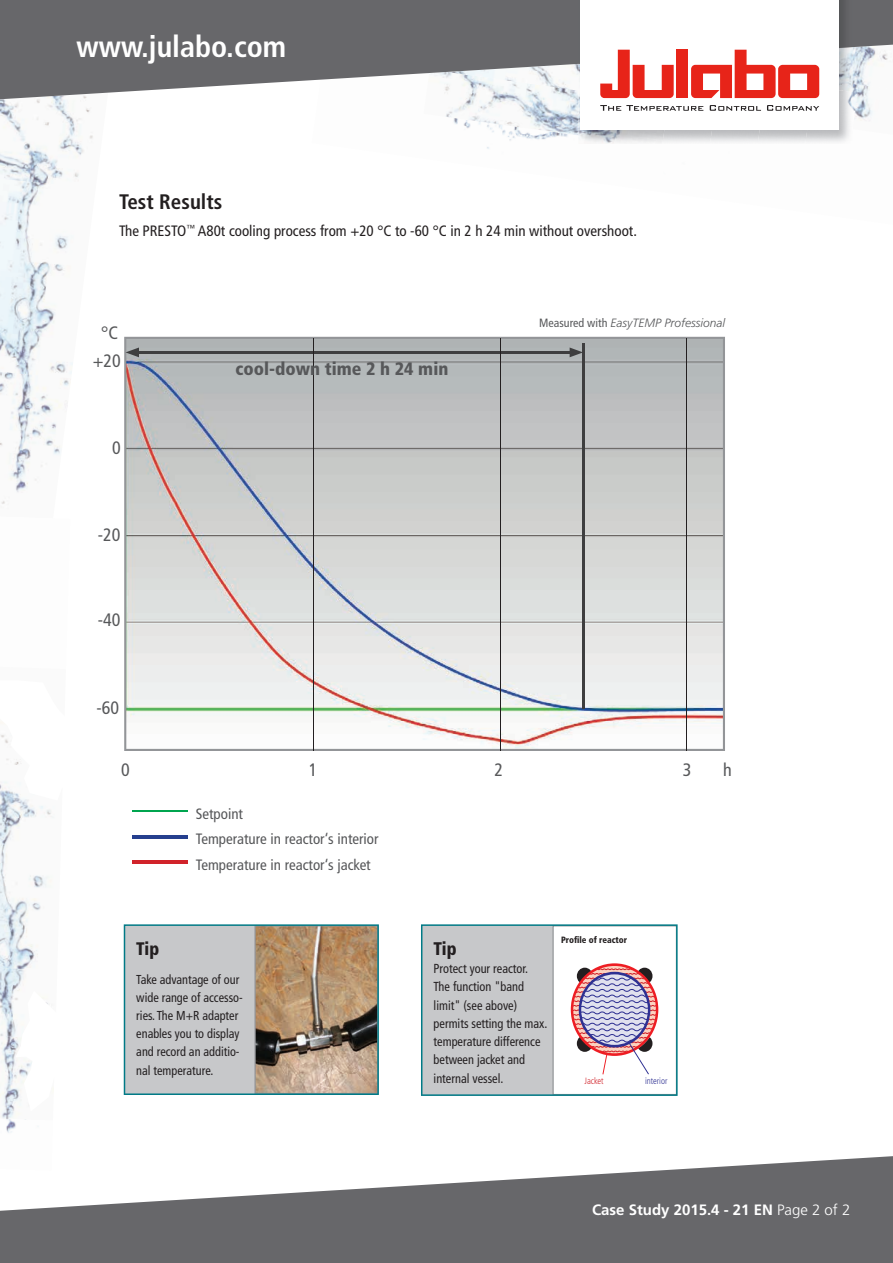
<style>
.page{position:relative;width:893px;height:1263px;background:#fff}
.page>*{position:absolute;margin:0;border:0;box-sizing:border-box;transform-origin:0 0}
.t1{font:700 condensed 30px "Frutiger LT Std";color:#fff}
.t2{font:700 condensed 21px "Frutiger LT Std";color:#231f20}
.t3{font:900 condensed 18.3px "Frutiger LT Std";color:#231f20;scale:.95 1}
.t4{font:900 condensed 18.15px "Frutiger LT Std";color:#231f20;scale:.95 1}
.t5{font:condensed 18px "Frutiger LT Std";color:#57585a}
.t6{font:900 condensed 18px "Frutiger LT Std";color:#57585a}
.t7{font:condensed 15px "Frutiger LT Std";color:#231f20}
.t8{font:condensed 15px/25.5px "Frutiger LT Std";color:#57585a}
.t9{font:700 15px "Frutiger LT Std";color:#fff}
.t10{font:condensed 13.05px/18.3px "Frutiger LT Std";color:#231f20;scale:.95 1}
.t11{font:condensed 12.9px/18.1px "Frutiger LT Std";color:#231f20;scale:.95 1}
.t12{font:italic 300 12px "Frutiger LT Std";color:#57585a}
.t13{font:900 condensed 9.15px "Frutiger LT Std";color:#231f20;scale:.95 1}
.t14{font:300 condensed 9.15px "Frutiger LT Std";color:#2e3092;scale:.95 1}
.t15{font:300 condensed 9.15px "Frutiger LT Std";color:#d1232a;scale:.95 1}
.s1{font-weight:400;font-style:normal;font-stretch:condensed}
.s2{font-weight:300}
</style>
<div class="page">
<img style="left:0;top:104px;width:93px;height:75px">
<img style="left:0;top:179px;width:79px;height:96px">
<img style="left:0;top:275px;width:73px;height:98px">
<img style="left:0;top:372px;width:71px;height:96px">
<img style="left:1px;top:468px;width:36px;height:36px">
<img style="left:453px;top:121px;width:17px;height:8px">
<img style="left:446px;top:104px;width:30px;height:17px">
<img style="left:470px;top:124px;width:53px;height:25px">
<img style="left:476px;top:104px;width:53px;height:25px">
<img style="left:523px;top:128px;width:45px;height:12px">
<img style="left:529px;top:104px;width:49px;height:31px">
<img style="left:853px;top:104px;width:20px;height:17px">
<img style="left:0;top:721px;width:53px;height:96px">
<img style="left:0;top:817px;width:54px;height:151px">
<img style="left:0;top:968px;width:54px;height:150px">
<img style="left:3px;top:1118px;width:23px;height:15px">
<svg style="left:0;top:0;width:893px;height:104px;fill:#67676a"></svg>
<img style="left:578px;top:64px;width:37px;height:80px">
<img style="left:615px;top:130px;width:47px;height:13px">
<img style="left:662px;top:130px;width:48px;height:13px">
<img style="left:710px;top:130px;width:48px;height:13px">
<img style="left:758px;top:130px;width:47px;height:13px">
<img style="left:805px;top:92px;width:48px;height:50px">
<img style="left:839px;top:64px;width:14px;height:28px">
<img style="left:578px;top:0;width:275px;height:64px">
<div style="left:580px;top:0;width:259px;height:130px;background:#fff"></div>
<svg style="left:600px;top:105px;width:103px;height:6px"></svg>
<svg style="left:710px;top:105px;width:51px;height:6px"></svg>
<svg style="left:767px;top:105px;width:52px;height:6px"></svg>
<svg style="left:600px;top:50px;width:74px;height:48px"></svg>
<div style="left:676px;top:50px;width:12px;height:48px;background:#e72419"></div>
<svg style="left:691px;top:50px;width:129px;height:48px"></svg>
<svg style="left:0;top:1156px;width:893px;height:107px;fill:#67676a"></svg>
<hr style="left:132px;top:810px;width:55px;height:2px;background:#00a54f">
<hr style="left:132px;top:835px;width:55px;height:3px;background:#253f8e">
<hr style="left:132px;top:861px;width:55px;height:3px;background:#d1232a">
<svg style="left:124px;top:337px;width:601px;height:414px;background:#cfd0cf"></svg>
<hr style="left:582px;top:344px;width:2px;height:365px;background:#3e3e3f">
<hr style="left:135px;top:351px;width:439px;height:2px;background:#3e3e3f">
<svg style="left:126px;top:347px;width:13px;height:10px"></svg>
<svg style="left:570px;top:347px;width:12px;height:10px"></svg>
<hr style="left:313px;top:339px;width:1px;height:412px;background:#231f20">
<hr style="left:500px;top:339px;width:1px;height:412px;background:#231f20">
<hr style="left:687px;top:339px;width:1px;height:412px;background:#231f20">
<svg style="left:124px;top:924px;width:255px;height:171px;background:#b0a89c"></svg>
<svg style="left:421px;top:924px;width:257px;height:172px"></svg>
<h1 class="t1" style="left:77px;top:28px;width:211px">www.julabo.com</h1>
<h2 class="t2" style="left:119px;top:190px;width:105px">Test Results</h2>
<p class="t7" style="left:119px;top:222px;width:519px">The PRESTO<sup>™</sup> A80t cooling process from +20 °C to -60 °C in 2 h 24 min without overshoot.</p>
<h3 class="t5" style="left:101px;top:323px;width:18px">°C</h3>
<h3 class="t5" style="left:93px;top:350px;width:30px">+20</h3>
<h3 class="t5" style="left:112px;top:437px;width:10px">0</h3>
<h3 class="t5" style="left:98px;top:524px;width:24px">-20</h3>
<h3 class="t5" style="left:98px;top:610px;width:24px">-40</h3>
<h3 class="t5" style="left:96px;top:697px;width:24px">-60</h3>
<h3 class="t6" style="left:235px;top:358px;width:214px">cool-down time 2 h 24 min</h3>
<p class="t12" style="left:539px;top:316px;width:187px"><span class="s1">Measured with</span> EasyTEMP Professional</p>
<h3 class="t5" style="left:121px;top:759px;width:10px">0</h3>
<h3 class="t5" style="left:495px;top:759px;width:10px">2</h3>
<h3 class="t5" style="left:683px;top:759px;width:10px">3</h3>
<h3 class="t5" style="left:723px;top:759px;width:10px">h</h3>
<h3 class="t5" style="left:309px;top:759px;width:10px">1</h3>
<p class="t8" style="left:196px;top:801px;width:184px">Setpoint<br>Temperature in reactor‘s interior<br>Temperature in reactor‘s jacket</p>
<h3 class="t4" style="left:136px;top:937px;width:26px">Tip</h3>
<p class="t11" style="left:136px;top:970px;width:114px">Take advantage of our wide range of accesso&shy;ries. The M+R adapter enables you to display and record an additio&shy;nal temperature.</p>
<h3 class="t3" style="left:434px;top:937px;width:26px">Tip</h3>
<p class="t10" style="left:434px;top:959px;width:121px">Protect your reactor.<br>The function "band limit" (see above) permits setting the max. temperature difference between jacket and internal vessel.</p>
<p class="t13" style="left:561px;top:934px;width:71px">Profile of reactor</p>
<p class="t15" style="left:585px;top:1076px;width:21px">Jacket</p>
<p class="t14" style="left:645px;top:1076px;width:25px">interior</p>
<p class="t9" style="left:592px;top:1201px;width:260px">Case Study 2015.4 - 21 EN <span class="s2">Page 2 of 2</span></p>
</div>
